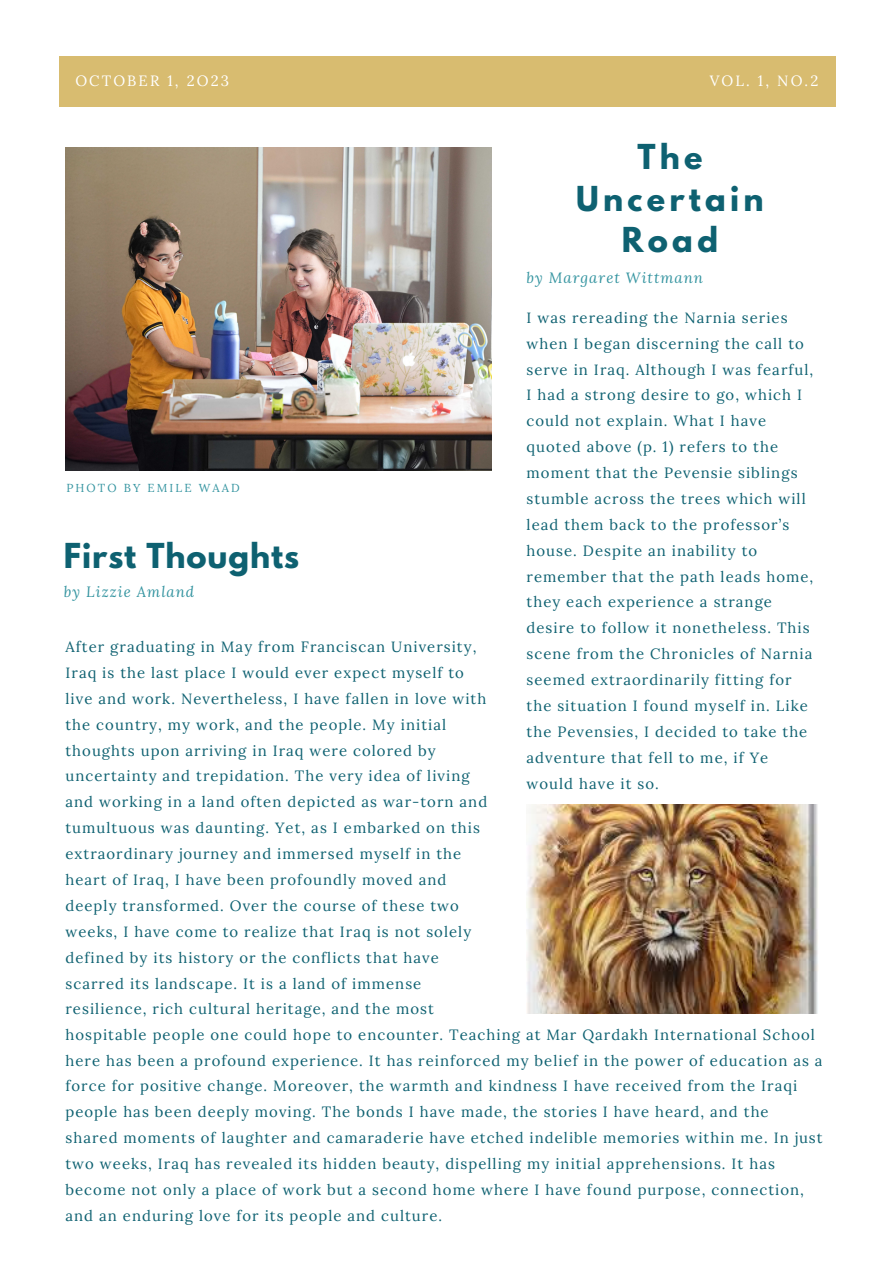
<style>
.page{position:relative;width:893px;height:1264px;background:#fff}
.page>*{position:absolute;margin:0;border:0;box-sizing:border-box;transform-origin:0 0}
.t1{font:700 30.45px/41.7px "League Spartan";letter-spacing:.14em;color:#0e6171;text-align:center}
.t2{font:700 30.45px "League Spartan";letter-spacing:.03em;color:#0e6171}
.t3{font:14.85px/25.8px "Lora";letter-spacing:.07em;color:#0e6171}
.t4{font:italic 14.85px "Lora";letter-spacing:.07em;color:#3494a0}
.t5{font:14.85px "Lora";letter-spacing:.14em;color:#fff}
.t6{font:11.55px "Lora";letter-spacing:.18em;color:#3494a0}
</style>
<div class="page">
<img style="left:66px;top:148px;width:425px;height:323px">
<div style="left:59px;top:56px;width:776px;height:51px;background:#d8bc70"></div>
<img style="left:526px;top:804px;width:292px;height:209px">
<h3 class="t5" style="left:75px;top:71px;width:155px">OCTOBER 1, 2O23</h3>
<h3 class="t5" style="left:709px;top:71px;width:110px">VOL. 1, NO.2</h3>
<h1 class="t1" style="left:576px;top:140px;width:189px">The<br>Uncertain<br>Road</h1>
<h1 class="t6" style="left:66px;top:480px;width:175px">PHOTO BY EMILE WAAD</h1>
<h2 class="t2" style="left:64px;top:540px;width:236px">First Thoughts</h2>
<h2 class="t4" style="left:64px;top:582px;width:132px">by Lizzie Amland</h2>
<p class="t3" style="left:65px;top:633px;width:423px">After graduating in May from Franciscan University, Iraq is the last place I would ever expect myself to live and work. Nevertheless, I have fallen in love with the country, my work, and the people. My initial thoughts upon arriving in Iraq were colored by uncertainty and trepidation. The very idea of living and working in a land often depicted as war-torn and tumultuous was daunting. Yet, as I embarked on this extraordinary journey and immersed myself in the heart of Iraq, I have been profoundly moved and deeply transformed. Over the course of these two weeks, I have come to realize that Iraq is not solely defined by its history or the conflicts that have scarred its landscape. It is a land of immense resilience, rich cultural heritage, and the most</p>
<h3 class="t4" style="left:526px;top:267px;width:178px">by Margaret Wittmann</h3>
<h3 class="t3" style="left:526px;top:304px;width:288px">I was rereading the Narnia series when I began discerning the call to serve in Iraq. Although I was fearful,<br>I had a strong desire to go, which I could not explain. What I have quoted above (p. 1) refers to the moment that the Pevensie siblings stumble across the trees which will lead them back to the professor’s house. Despite an inability to remember that the path leads home, they each experience a strange desire to follow it nonetheless. This scene from the Chronicles of Narnia seemed extraordinarily fitting for the situation I found myself in. Like the Pevensies, I decided to take the adventure that fell to me, if Ye would have it so.</h3>
<p class="t3" style="left:65px;top:1021px;width:758px">hospitable people one could hope to encounter. Teaching at Mar Qardakh International School here has been a profound experience. It has reinforced my belief in the power of education as a force for positive change. Moreover, the warmth and kindness I have received from the Iraqi people has been deeply moving. The bonds I have made, the stories I have heard, and the shared moments of laughter and camaraderie have etched indelible memories within me. In just two weeks, Iraq has revealed its hidden beauty, dispelling my initial apprehensions. It has become not only a place of work but a second home where I have found purpose, connection, and an enduring love for its people and culture.</p>
</div>
